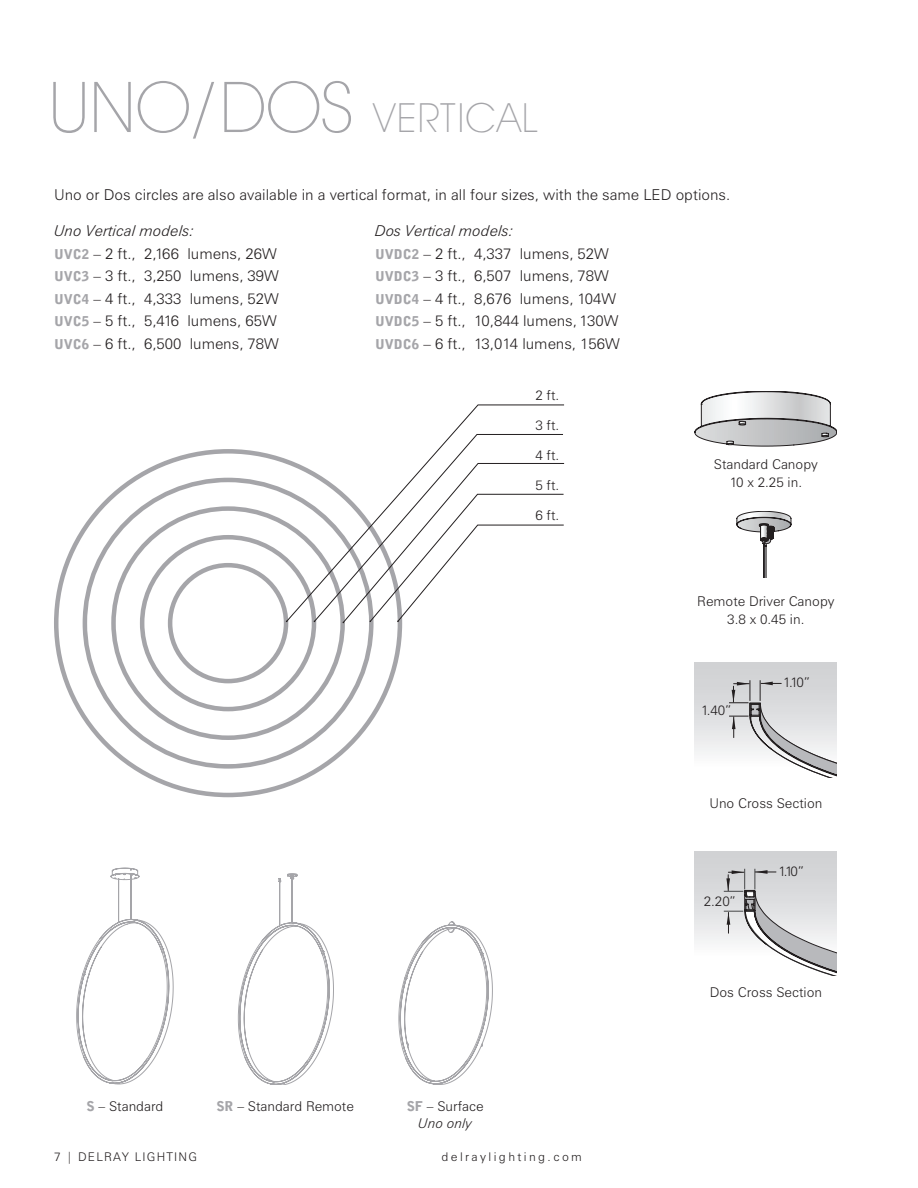
<style>
.page{position:relative;width:918px;height:1188px;background:#fff}
.page>*{position:absolute;margin:0;border:0;box-sizing:border-box;transform-origin:0 0}
.t1{font:200 40.5px "Avant Garde IT Cby BT";letter-spacing:.025em;color:#a5a5a9}
.Body_Text{font:300 15px "Zurich BT";color:#231f20}
.Body_Text-2{font:italic 300 15px "Zurich BT";color:#231f20}
.Body_Text-3{font:300 13.5px "Zurich BT";color:#231f20}
.Body_Text-4{font:italic 300 13.5px "Zurich BT";color:#231f20}
.Page_Footer_K_L{font:300 12px "Zurich BT";letter-spacing:.2em;color:#231f20}
.Page_Footer_K_L-2{font:300 12px "Zurich BT";letter-spacing:.1em;color:#231f20}
.s1{font-size:70.5px}
.s2{font-family:"Bell Gothic Std";font-weight:900;font-size:13.5px;color:#a5a5a9}
.s3{font-family:"Bell Gothic Std";font-weight:900;color:#a5a5a9}
</style>
<div class="page">
<svg style="left:76px;top:868px;width:98px;height:216px"></svg>
<svg style="left:238px;top:873px;width:96px;height:212px"></svg>
<div style="left:695px;top:852px;width:142px;height:116px;background:linear-gradient(to bottom,#cacbce,#fff)"></div>
<svg style="left:724px;top:869px;width:113px;height:106px"></svg>
<div style="left:695px;top:663px;width:142px;height:116px;background:linear-gradient(to bottom,#cacbce,#fff)"></div>
<svg style="left:729px;top:680px;width:108px;height:98px"></svg>
<svg style="left:695px;top:391px;width:142px;height:55px"></svg>
<svg style="left:737px;top:511px;width:54px;height:66px"></svg>
<svg style="left:399px;top:921px;width:94px;height:164px"></svg>
<svg style="left:54px;top:449px;width:349px;height:349px"></svg>
<svg style="left:286px;top:405px;width:278px;height:130px"></svg>
<svg style="left:314px;top:434px;width:249px;height:188px"></svg>
<svg style="left:140px;top:535px;width:176px;height:176px"></svg>
<svg style="left:343px;top:463px;width:221px;height:160px"></svg>
<p class="t1" style="left:49px;top:93px;width:491px"><span class="s1">UNO/DOS</span> VERTICAL</p>
<p class="Body_Text" style="left:54px;top:186px;width:678px">Uno or Dos circles are also available in a vertical format, in all four sizes, with the same LED options.</p>
<p class="Body_Text-2" style="left:54px;top:222px;width:142px">Uno Vertical models:</p>
<p class="Body_Text-2" style="left:375px;top:222px;width:141px">Dos Vertical models:</p>
<p class="Body_Text" style="left:54px;top:245px;width:224px"><span class="s2">UVC2</span> – 2 ft., 2,166 lumens, 26W</p>
<p class="Body_Text" style="left:375px;top:245px;width:235px"><span class="s2">UVDC2</span> – 2 ft., 4,337 lumens, 52W</p>
<p class="Body_Text" style="left:54px;top:267px;width:226px"><span class="s2">UVC3</span> – 3 ft., 3,250 lumens, 39W</p>
<p class="Body_Text" style="left:375px;top:267px;width:235px"><span class="s2">UVDC3</span> – 3 ft., 6,507 lumens, 78W</p>
<p class="Body_Text" style="left:54px;top:290px;width:226px"><span class="s2">UVC4</span> – 4 ft., 4,333 lumens, 52W</p>
<p class="Body_Text" style="left:375px;top:290px;width:243px"><span class="s2">UVDC4</span> – 4 ft., 8,676 lumens, 104W</p>
<p class="Body_Text" style="left:54px;top:312px;width:224px"><span class="s2">UVC5</span> – 5 ft., 5,416 lumens, 65W</p>
<p class="Body_Text" style="left:375px;top:312px;width:245px"><span class="s2">UVDC5</span> – 5 ft., 10,844 lumens, 130W</p>
<p class="Body_Text" style="left:54px;top:335px;width:226px"><span class="s2">UVC6</span> – 6 ft., 6,500 lumens, 78W</p>
<p class="Body_Text" style="left:375px;top:335px;width:246px"><span class="s2">UVDC6</span> – 6 ft., 13,014 lumens, 156W</p>
<p class="Body_Text-3" style="left:535px;top:387px;width:25px">2 ft.</p>
<p class="Body_Text-3" style="left:535px;top:417px;width:25px">3 ft.</p>
<p class="Body_Text-3" style="left:535px;top:447px;width:25px">4 ft.</p>
<p class="Body_Text-3" style="left:535px;top:477px;width:25px">5 ft.</p>
<p class="Body_Text-3" style="left:535px;top:507px;width:25px">6 ft.</p>
<p class="Body_Text-3" style="left:87px;top:1098px;width:78px"><span class="s3">S</span> – Standard</p>
<p class="Body_Text-3" style="left:216px;top:1098px;width:139px"><span class="s3">SR</span> – Standard Remote</p>
<p class="Body_Text-3" style="left:407px;top:1098px;width:79px"><span class="s3">SF</span> – Surface</p>
<p class="Body_Text-4" style="left:418px;top:1115px;width:55px">Uno only</p>
<p class="Page_Footer_K_L-2" style="left:54px;top:1149px;width:145px">7 | DELRAY LIGHTING</p>
<p class="Page_Footer_K_L" style="left:442px;top:1149px;width:142px">delraylighting.com</p>
<p class="Body_Text-3" style="left:714px;top:456px;width:106px">Standard Canopy</p>
<p class="Body_Text-3" style="left:730px;top:474px;width:74px">10 x 2.25 in.</p>
<p class="Body_Text-3" style="left:697px;top:593px;width:139px">Remote Driver Canopy</p>
<p class="Body_Text-3" style="left:727px;top:611px;width:79px">3.8 x 0.45 in.</p>
<p class="Body_Text-3" style="left:701px;top:702px;width:31px">1.40”</p>
<p class="Body_Text-3" style="left:783px;top:674px;width:28px">1.10”</p>
<p class="Body_Text-3" style="left:709px;top:795px;width:115px">Uno Cross Section</p>
<p class="Body_Text-3" style="left:704px;top:893px;width:33px">2.20”</p>
<p class="Body_Text-3" style="left:778px;top:863px;width:27px">1.10”</p>
<p class="Body_Text-3" style="left:710px;top:984px;width:114px">Dos Cross Section</p>
</div>
